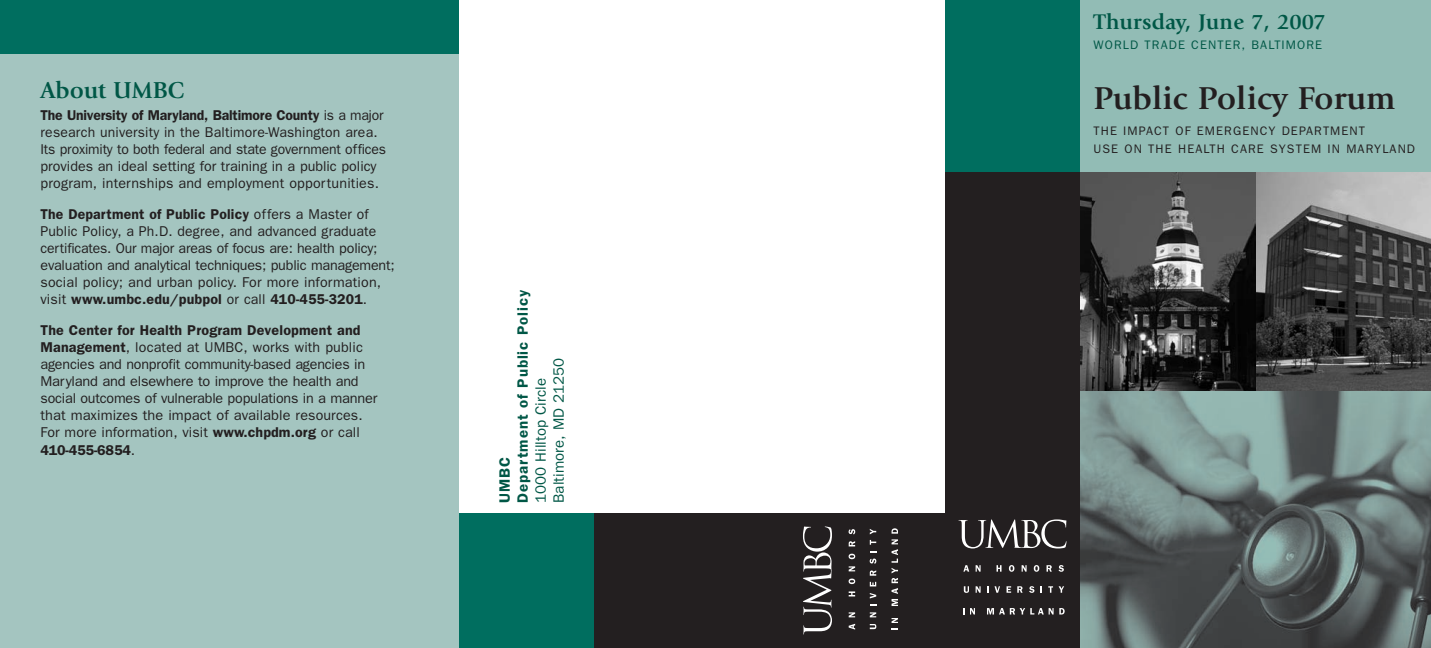
<style>
.page{position:relative;width:1431px;height:648px;background:#fff}
.page>*{position:absolute;margin:0;border:0;box-sizing:border-box;transform-origin:0 0}
.t1{font:700 33px "Giovanni";color:#231f20}
.t2{font:700 24px "Giovanni";color:#005746}
.t3{font:700 22.2px "Giovanni";letter-spacing:.01em;color:#005746}
.t4{font:15px/18px "Franklin Gothic";color:#005746}
.t5{font:600 15px/18px "Franklin Gothic";letter-spacing:.06em;color:#005746}
.t6{font:14.25px/17.1px "Franklin Gothic";color:#231f20}
.t7{font:12.3px/18px "Franklin Gothic";letter-spacing:.09em;color:#231f20}
.t8{font:12.3px "Franklin Gothic";letter-spacing:.09em;color:#005746}
.s1{font-weight:600}
</style>
<div class="page">
<div style="left:945px;top:0;width:135px;height:197px;background:#006e5f"></div>
<div style="left:1080px;top:0;width:351px;height:197px;background:#92bcb5"></div>
<div style="left:0;top:54px;width:459px;height:594px;background:#a4c5c0"></div>
<div style="left:945px;top:172px;width:135px;height:476px;background:#231f20"></div>
<img style="left:1256px;top:172px;width:175px;height:220px">
<svg style="left:1080px;top:172px;width:176px;height:220px;background:#424242"></svg>
<img style="left:1080px;top:392px;width:351px;height:256px">
<svg style="left:959px;top:519px;width:107px;height:29px"></svg>
<svg style="left:963px;top:565px;width:6px;height:7px"></svg>
<svg style="left:976px;top:565px;width:5px;height:7px"></svg>
<svg style="left:997px;top:565px;width:5px;height:7px"></svg>
<svg style="left:1009px;top:565px;width:5px;height:7px"></svg>
<svg style="left:1022px;top:565px;width:5px;height:7px"></svg>
<svg style="left:1034px;top:565px;width:5px;height:7px"></svg>
<svg style="left:1047px;top:565px;width:5px;height:7px"></svg>
<svg style="left:1059px;top:565px;width:5px;height:7px"></svg>
<svg style="left:964px;top:586px;width:5px;height:7px"></svg>
<svg style="left:976px;top:586px;width:5px;height:7px"></svg>
<svg style="left:995px;top:586px;width:5px;height:7px"></svg>
<svg style="left:1007px;top:586px;width:4px;height:7px"></svg>
<svg style="left:1017px;top:586px;width:6px;height:7px"></svg>
<svg style="left:1029px;top:586px;width:5px;height:7px"></svg>
<svg style="left:1040px;top:586px;width:2px;height:7px"></svg>
<svg style="left:1048px;top:586px;width:5px;height:7px"></svg>
<svg style="left:1059px;top:586px;width:5px;height:7px"></svg>
<svg style="left:963px;top:608px;width:12px;height:7px"></svg>
<svg style="left:987px;top:608px;width:78px;height:7px"></svg>
<div style="left:0;top:0;width:459px;height:54px;background:#006e5f"></div>
<div style="left:459px;top:513px;width:135px;height:135px;background:#006e5f"></div>
<div style="left:594px;top:513px;width:351px;height:135px;background:#231f20"></div>
<svg style="left:803px;top:527px;width:29px;height:107px"></svg>
<svg style="left:849px;top:624px;width:6px;height:6px"></svg>
<svg style="left:849px;top:612px;width:6px;height:5px"></svg>
<svg style="left:849px;top:591px;width:6px;height:5px"></svg>
<svg style="left:849px;top:579px;width:6px;height:5px"></svg>
<svg style="left:849px;top:566px;width:6px;height:5px"></svg>
<svg style="left:849px;top:554px;width:6px;height:5px"></svg>
<svg style="left:849px;top:541px;width:6px;height:5px"></svg>
<svg style="left:849px;top:529px;width:6px;height:5px"></svg>
<svg style="left:870px;top:624px;width:6px;height:5px"></svg>
<svg style="left:870px;top:612px;width:6px;height:5px"></svg>
<svg style="left:870px;top:593px;width:6px;height:5px"></svg>
<svg style="left:870px;top:582px;width:6px;height:4px"></svg>
<svg style="left:870px;top:570px;width:6px;height:6px"></svg>
<svg style="left:870px;top:559px;width:6px;height:5px"></svg>
<svg style="left:870px;top:551px;width:6px;height:2px"></svg>
<svg style="left:870px;top:540px;width:6px;height:5px"></svg>
<svg style="left:870px;top:529px;width:6px;height:5px"></svg>
<svg style="left:892px;top:618px;width:6px;height:12px"></svg>
<svg style="left:892px;top:528px;width:6px;height:78px"></svg>
<h2 class="t2" style="left:40px;top:81px;width:145px">About UMBC</h2>
<p class="t6" style="left:40px;top:106px;width:347px"><span class="s1">The University of Maryland, Baltimore County</span> is a major research university in the Baltimore-Washington area.<br>Its proximity to both federal and state government offices provides an ideal setting for training in a public policy program, internships and employment opportunities.</p>
<p class="t6" style="left:40px;top:205px;width:356px"><span class="s1">The Department of Public Policy</span> offers a Master of Public Policy, a Ph.D. degree, and advanced graduate certificates. Our major areas of focus are: health policy; evaluation and analytical techniques; public management; social policy; and urban policy. For more information, visit <span class="s1">www.umbc.edu/pubpol</span> or call <span class="s1">410-455-3201</span>.</p>
<p class="t6" style="left:40px;top:321px;width:339px"><span class="s1">The Center for Health Program Development and Management</span>, located at UMBC, works with public agencies and nonprofit community-based agencies in Maryland and elsewhere to improve the health and social outcomes of vulnerable populations in a manner that maximizes the impact of available resources.<br>For more information, visit <span class="s1">www.chpdm.org</span> or call <span class="s1">410-455-6854</span>.</p>
<p class="t5" style="left:496px;top:503px;width:214px;rotate:-90deg">UMBC<br>Department of Public Policy</p>
<p class="t4" style="left:532px;top:503px;width:146px;rotate:-90deg">1000 Hilltop Circle<br>Baltimore, MD 21250</p>
<h3 class="t3" style="left:1094px;top:13px;width:234px">Thursday, June 7, 2007</h3>
<p class="t8" style="left:1094px;top:37px;width:230px">WORLD TRADE CENTER, BALTIMORE</p>
<h1 class="t1" style="left:1094px;top:85px;width:304px">Public Policy Forum</h1>
<p class="t7" style="left:1094px;top:122px;width:323px">THE IMPACT OF EMERGENCY DEPARTMENT<br>USE ON THE HEALTH CARE SYSTEM IN MARYLAND</p>
</div>
